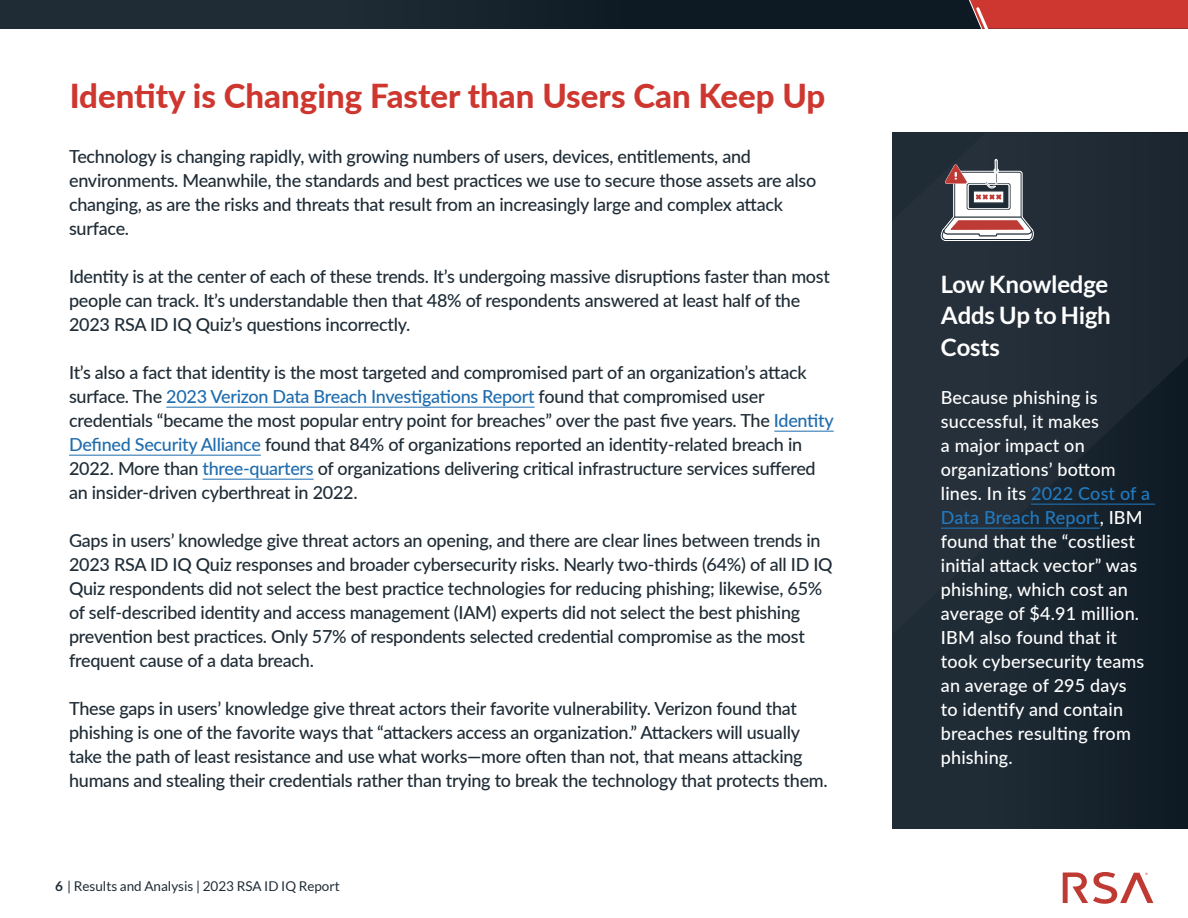
<style>
.page{position:relative;width:1188px;height:918px;background:#fff}
.page>*{position:absolute;margin:0;border:0;box-sizing:border-box;transform-origin:0 0}
.t1{font:800 33px "Lato";color:#ce372f}
.t2{font:700 24px/31.5px "Lato";letter-spacing:-.01em;color:#fff;text-align:justify}
.t3{font:500 18px/24px "Lato";letter-spacing:-.015em;color:#1f2c36}
.t4{font:500 18px/24px "Lato";letter-spacing:.01em;color:#fff}
.t5{font:13.5px "Lato";color:#1f2c36}
.s1{color:#1f6cae}
.s2{font-weight:700}
.s3{color:#227abf}
</style>
<div class="page">
<hr style="left:166px;top:407px;width:369px;height:1px;background:#1f6cae">
<hr style="left:774px;top:431px;width:60px;height:1px;background:#1f6cae">
<hr style="left:69px;top:455px;width:192px;height:1px;background:#1f6cae">
<hr style="left:203px;top:479px;width:111px;height:1px;background:#1f6cae">
<div style="left:892px;top:133px;width:296px;height:696px;background:linear-gradient(to right,#25313b,#16212b)"></div>
<svg style="left:940px;top:357px;width:248px;height:277px;background:#1b2630"></svg>
<hr style="left:1031px;top:504px;width:124px;height:1px;background:#227abf">
<hr style="left:941px;top:528px;width:159px;height:1px;background:#227abf">
<svg style="left:940px;top:132px;width:94px;height:110px"></svg>
<div style="left:0;top:0;width:1188px;height:29px;background:#18232d"></div>
<svg style="left:954px;top:0;width:234px;height:29px;background:#bb3730"></svg>
<svg style="left:1063px;top:872px;width:90px;height:32px"></svg>
<h1 class="t1" style="left:70px;top:71px;width:757px">Identity is Changing Faster than Users Can Keep Up</h1>
<p class="t3" style="left:69px;top:144px;width:749px">Technology is changing rapidly, with growing numbers of users, devices, entitlements, and environments. Meanwhile, the standards and best practices we use to secure those assets are also changing, as are the risks and threats that result from an increasingly large and complex attack surface.</p>
<p class="t3" style="left:69px;top:264px;width:762px">Identity is at the center of each of these trends. It’s undergoing massive disruptions faster than most people can track. It’s understandable then that 48% of respondents answered at least half of the<br>2023 RSA ID IQ Quiz’s questions incorrectly.</p>
<p class="t3" style="left:69px;top:360px;width:766px">It’s also a fact that identity is the most targeted and compromised part of an organization’s attack surface. The <span class="s1">2023 Verizon Data Breach Investigations Report</span> found that compromised user credentials “became the most popular entry point for breaches” over the past five years. The <span class="s1">Identity Defined Security Alliance</span> found that 84% of organizations reported an identity-related breach in 2022. More than <span class="s1">three-quarters</span> of organizations delivering critical infrastructure services suffered an insider-driven cyberthreat in 2022.</p>
<p class="t3" style="left:69px;top:528px;width:765px">Gaps in users’ knowledge give threat actors an opening, and there are clear lines between trends in 2023 RSA ID IQ Quiz responses and broader cybersecurity risks. Nearly two-thirds (64%) of all ID IQ Quiz respondents did not select the best practice technologies for reducing phishing; likewise, 65% of self-described identity and access management (IAM) experts did not select the best phishing prevention best practices. Only 57% of respondents selected credential compromise as the most frequent cause of a data breach.</p>
<p class="t3" style="left:69px;top:696px;width:760px">These gaps in users’ knowledge give threat actors their favorite vulnerability. Verizon found that phishing is one of the favorite ways that “attackers access an organization.” Attackers will usually take the path of least resistance and use what works—more often than not, that means attacking humans and stealing their credentials rather than trying to break the technology that protects them.</p>
<p class="t5" style="left:55px;top:879px;width:286px"><span class="s2">6</span> | Results and Analysis | 2023 RSA ID IQ Report</p>
<h2 class="t2" style="left:941px;top:268px;width:172px">Low Knowledge Adds Up to High Costs</h2>
<p class="t4" style="left:941px;top:385px;width:211px">Because phishing is successful, it makes<br>a major impact on organizations’ bottom lines. In its <span class="s3">2022 Cost of a<br>Data Breach Report</span>, IBM found that the “costliest initial attack vector” was phishing, which cost an average of $4.91 million.<br>IBM also found that it took cybersecurity teams an average of 295 days<br>to identify and contain breaches resulting from phishing.</p>
</div>
